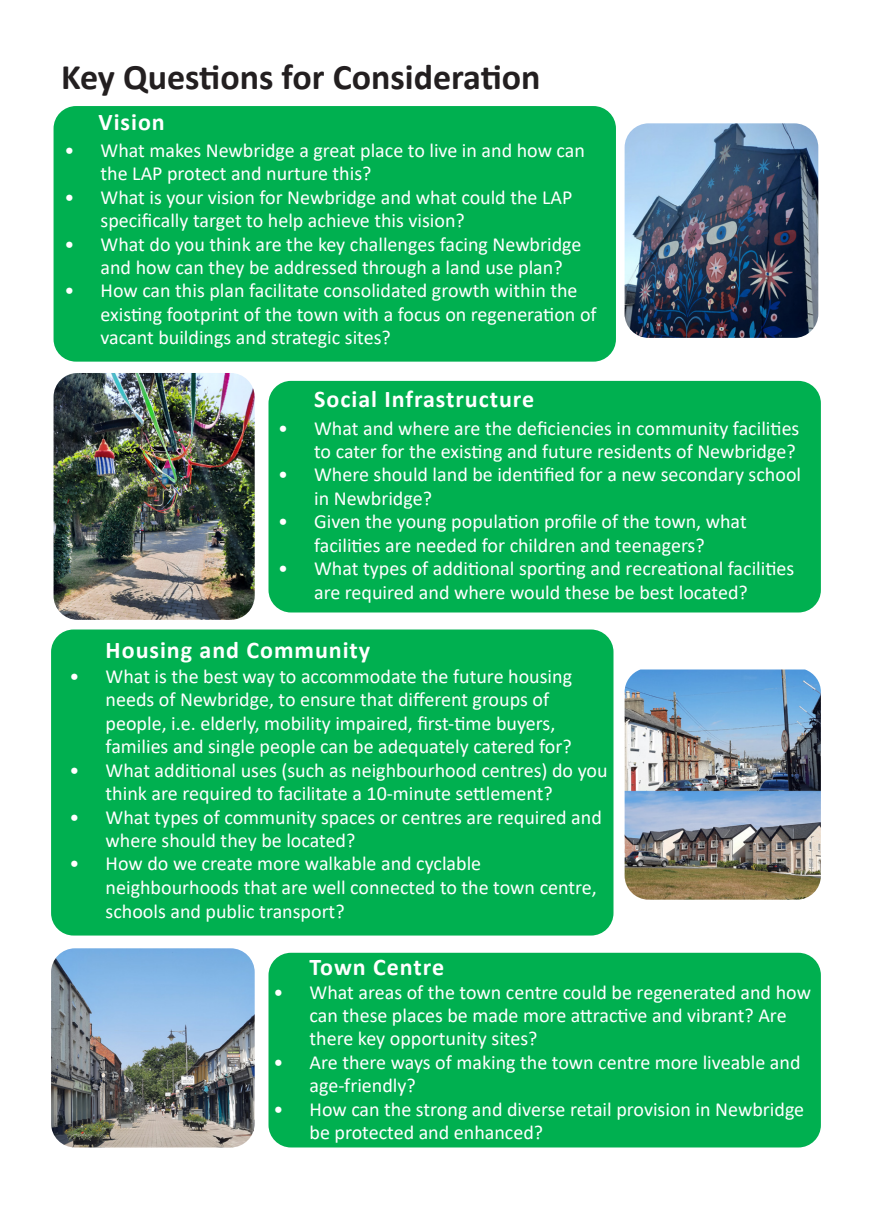
<style>
.page{position:relative;width:874px;height:1225px;background:#fff}
.page>*{position:absolute;margin:0;border:0;box-sizing:border-box;transform-origin:0 0}
.t1{font:700 36px "Calibri";color:#231f20}
.t2{font:700 24px "Calibri";letter-spacing:.04em;color:#fff}
.t3{font:20px/23.4px "Calibri";color:#fff}
</style>
<div class="page">
<div style="left:53px;top:106px;width:562px;height:256px;background:#00b050;border-radius:22px"></div>
<img style="left:624px;top:123px;width:193px;height:215px">
<div style="left:268px;top:381px;width:552px;height:231px;background:#00b050;border-radius:22px"></div>
<div style="left:51px;top:629px;width:562px;height:306px;background:#00b050;border-radius:22px"></div>
<img style="left:624px;top:669px;width:196px;height:230px">
<img style="left:53px;top:373px;width:201px;height:247px">
<div style="left:268px;top:952px;width:552px;height:195px;background:#00b050;border-radius:22px"></div>
<img style="left:51px;top:948px;width:203px;height:199px">
<p class="t1" style="left:61px;top:52px;width:481px">Key Questions for Consideration</p>
<p class="t2" style="left:98px;top:105px;width:68px">Vision</p>
<p class="t3" style="left:100px;top:138px;width:485px;text-indent:-36px">• What makes Newbridge a great place to live in and how can the LAP protect and nurture this?</p>
<p class="t3" style="left:100px;top:185px;width:473px;text-indent:-36px">• What is your vision for Newbridge and what could the LAP specifically target to help achieve this vision?</p>
<p class="t3" style="left:100px;top:232px;width:482px;text-indent:-36px">• What do you think are the key challenges facing Newbridge and how can they be addressed through a land use plan?</p>
<p class="t3" style="left:100px;top:278px;width:497px;text-indent:-36px">• How can this plan facilitate consolidated growth within the existing footprint of the town with a focus on regeneration of vacant buildings and strategic sites?</p>
<p class="t2" style="left:314px;top:382px;width:221px">Social Infrastructure</p>
<p class="t3" style="left:278px;top:416px;width:522px;text-align:right">• What and where are the deficiencies in community facilities to cater for the existing and future residents of Newbridge?</p>
<p class="t3" style="left:314px;top:462px;width:488px;text-indent:-36px">• Where should land be identified for a new secondary school in Newbridge?</p>
<p class="t3" style="left:278px;top:509px;width:470px;text-align:center">• Given the young population profile of the town, what facilities are needed for children and teenagers?</p>
<p class="t3" style="left:278px;top:556px;width:517px;line-height:24px;text-align:center">• What types of additional sporting and recreational facilities are required and where would these be best located?</p>
<p class="t2" style="left:106px;top:632px;width:266px">Housing and Community</p>
<p class="t3" style="left:106px;top:664px;width:468px;text-indent:-36px">• What is the best way to accommodate the future housing needs of Newbridge, to ensure that different groups of people, i.e. elderly, mobility impaired, first-time buyers, families and single people can be adequately catered for?</p>
<p class="t3" style="left:106px;top:758px;width:503px;text-indent:-36px">• What additional uses (such as neighbourhood centres) do you think are required to facilitate a 10-minute settlement?</p>
<p class="t3" style="left:106px;top:804px;width:497px;text-indent:-36px">• What types of community spaces or centres are required and where should they be located?</p>
<p class="t3" style="left:106px;top:851px;width:492px;text-indent:-36px">• How do we create more walkable and cyclable neighbourhoods that are well connected to the town centre, schools and public transport?</p>
<p class="t2" style="left:309px;top:950px;width:136px">Town Centre</p>
<p class="t3" style="left:309px;top:979px;width:502px;text-indent:-36px">• What areas of the town centre could be regenerated and how can these places be made more attractive and vibrant? Are there key opportunity sites?</p>
<p class="t3" style="left:309px;top:1050px;width:492px;text-indent:-36px">• Are there ways of making the town centre more liveable and age-friendly?</p>
<p class="t3" style="left:309px;top:1096px;width:496px;text-indent:-36px">• How can the strong and diverse retail provision in Newbridge be protected and enhanced?</p>
</div>
